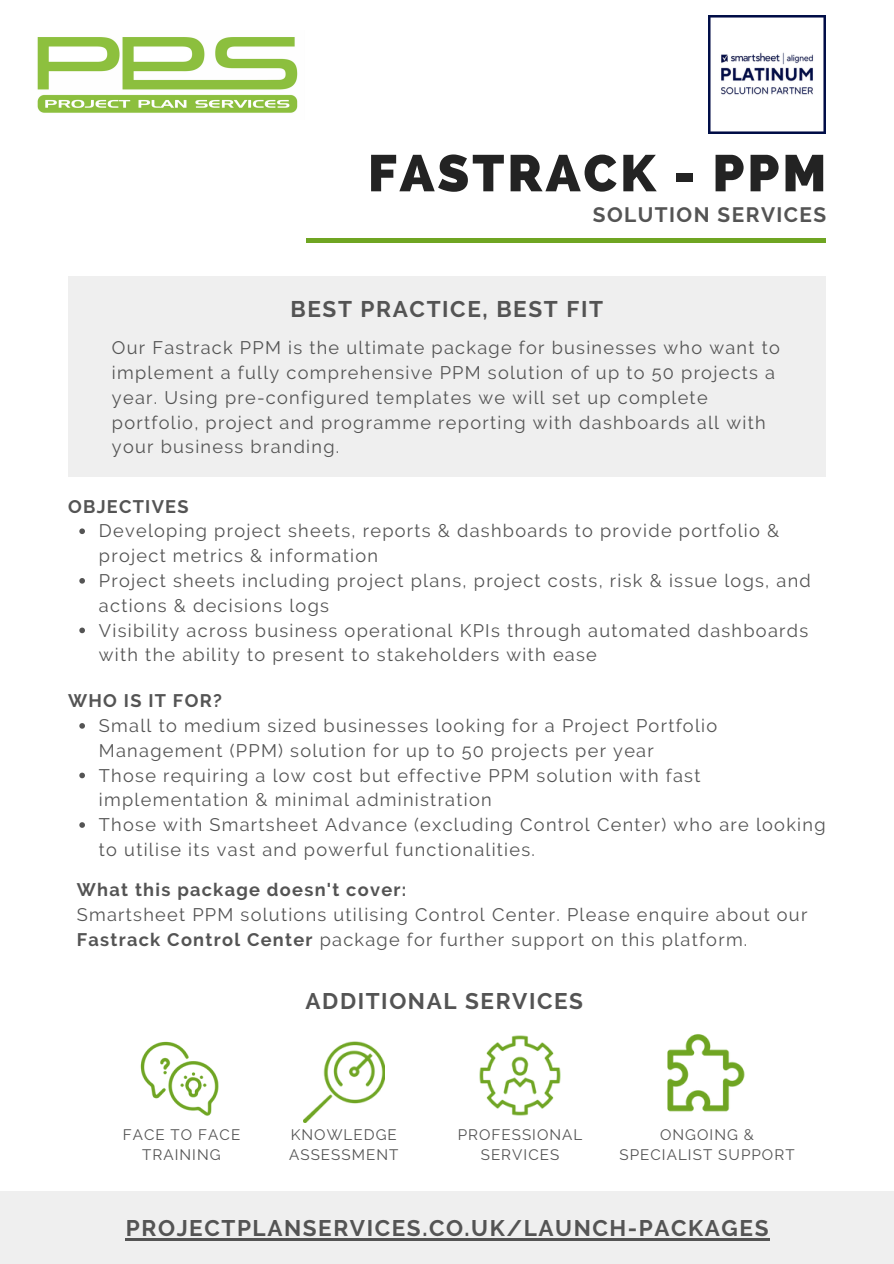
<style>
.page{position:relative;width:894px;height:1264px;background:#fff}
.page>*{position:absolute;margin:0;border:0;box-sizing:border-box;transform-origin:0 0}
.t1{font:800 51.45px "Raleway";letter-spacing:.06em;color:#232323}
.t2{font:700 22.65px "Raleway";letter-spacing:.07em;color:#545454}
.t3{font:700 22.5px "Raleway";letter-spacing:.07em;color:#545454}
.t4{font:700 20.85px "Raleway";letter-spacing:.07em;color:#545454}
.t5{font:18.15px/24.8px "Raleway";letter-spacing:.07em;color:#545454}
.t6{font:700 18.15px "Raleway";letter-spacing:.07em;color:#545454}
.t7{font:15.15px/20.2px "Raleway";letter-spacing:.07em;color:#545454;text-align:center}
.s1{font-weight:700}
</style>
<div class="page">
<hr style="left:306px;top:238px;width:519px;height:4px;background:#6fa522">
<img style="left:37px;top:37px;width:261px;height:76px">
<img style="left:140px;top:1041px;width:79px;height:75px">
<img style="left:479px;top:1035px;width:82px;height:81px">
<img style="left:667px;top:1034px;width:78px;height:78px">
<img style="left:303px;top:1041px;width:81px;height:81px">
<img style="left:708px;top:16px;width:117px;height:117px">
<div style="left:0;top:1191px;width:893px;height:72px;background:#efefef"></div>
<div style="left:68px;top:277px;width:757px;height:200px;background:#efefef"></div>
<svg style="left:79px;top:528px;width:6px;height:6px"></svg>
<svg style="left:79px;top:578px;width:6px;height:5px"></svg>
<svg style="left:79px;top:627px;width:6px;height:6px"></svg>
<svg style="left:79px;top:723px;width:6px;height:5px"></svg>
<svg style="left:79px;top:772px;width:6px;height:6px"></svg>
<svg style="left:79px;top:822px;width:6px;height:5px"></svg>
<hr style="left:126px;top:1238px;width:643px;height:2px;background:#545454">
<p class="t1" style="left:368px;top:143px;width:460px">FASTRACK - PPM</p>
<p class="t4" style="left:592px;top:203px;width:235px">SOLUTION SERVICES</p>
<p class="t2" style="left:290px;top:296px;width:314px">BEST PRACTICE, BEST FIT</p>
<p class="t5" style="left:112px;top:335px;width:669px">Our Fastrack PPM is the ultimate package for businesses who want to implement a fully comprehensive PPM solution of up to 50 projects a year. Using pre-configured templates we will set up complete portfolio, project and programme reporting with dashboards all with your business branding.</p>
<p class="t6" style="left:68px;top:495px;width:122px">OBJECTIVES</p>
<p class="t5" style="left:99px;top:518px;width:681px">Developing project sheets, reports &amp; dashboards to provide portfolio &amp; project metrics &amp; information</p>
<p class="t5" style="left:99px;top:568px;width:713px">Project sheets including project plans, project costs, risk &amp; issue logs, and actions &amp; decisions logs</p>
<p class="t5" style="left:99px;top:617px;width:710px">Visibility across business operational KPIs through automated dashboards with the ability to present to stakeholders with ease</p>
<p class="t6" style="left:68px;top:690px;width:155px">WHO IS IT FOR?</p>
<p class="t5" style="left:99px;top:713px;width:619px">Small to medium sized businesses looking for a Project Portfolio<br>Management (PPM) solution for up to 50 projects per year</p>
<p class="t5" style="left:99px;top:762px;width:602px">Those requiring a low cost but effective PPM solution with fast implementation &amp; minimal administration</p>
<p class="t5" style="left:99px;top:812px;width:728px">Those with Smartsheet Advance (excluding Control Center) who are looking to utilise its vast and powerful functionalities.</p>
<p class="t6" style="left:77px;top:879px;width:331px">What this package doesn't cover:</p>
<p class="t5" style="left:77px;top:902px;width:731px">Smartsheet PPM solutions utilising Control Center. Please enquire about our<br><span class="s1">Fastrack Control Center</span> package for further support on this platform.</p>
<p class="t3" style="left:305px;top:988px;width:279px">ADDITIONAL SERVICES</p>
<p class="t7" style="left:123px;top:1124px;width:119px">FACE TO FACE<br>TRAINING</p>
<p class="t7" style="left:457px;top:1124px;width:126px">PROFESSIONAL<br>SERVICES</p>
<p class="t7" style="left:619px;top:1124px;width:176px">ONGOING &amp;<br>SPECIALIST SUPPORT</p>
<p class="t7" style="left:289px;top:1124px;width:111px;text-align:left">KNOWLEDGE<br>ASSESSMENT</p>
<p class="t3" style="left:126px;top:1214px;width:644px">PROJECTPLANSERVICES.CO.UK/LAUNCH-PACKAGES</p>
</div>
